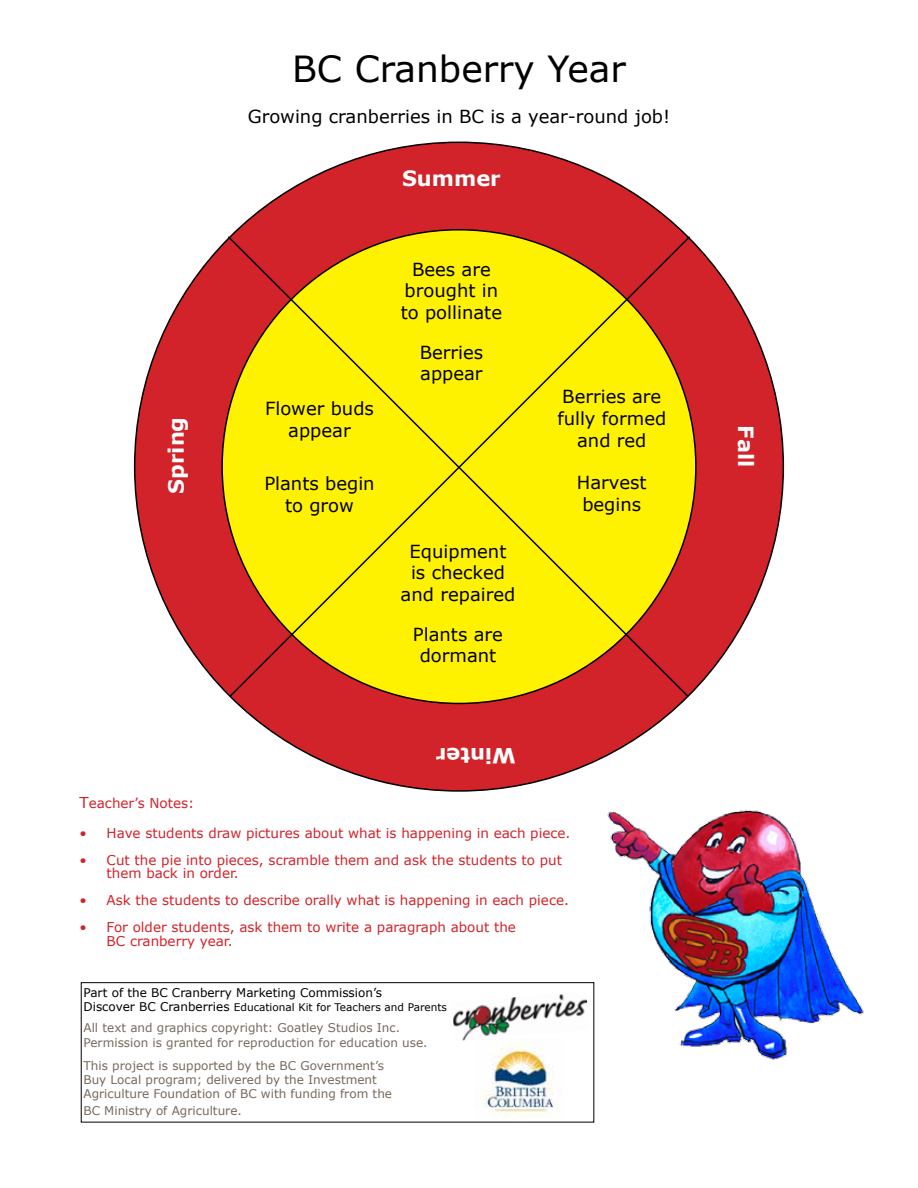
<style>
.page{position:relative;width:918px;height:1188px;background:#fff}
.page>*{position:absolute;margin:0;border:0;box-sizing:border-box;transform-origin:0 0}
.t1{font:36px "Verdana";color:#000}
.t2{font:700 21px "Verdana";color:#fff}
.t3{font:18px/21.6px "Verdana";color:#000;text-align:center}
.t4{font:13.5px/13.5px "Verdana";color:#d2232a}
.t5{font:12px/14.4px "Verdana";color:#77695c}
.t6{font:12px "Verdana";color:#000}
.t7{font:10.5px "Verdana";color:#000}
.s1{font-size:15px}
.s2{font-size:12px}
</style>
<div class="page">
<div style="left:135px;top:142px;width:648px;height:649px;background:#d2232a;border-radius:50%"></div>
<svg style="left:228px;top:235px;width:464px;height:464px"></svg>
<img style="left:607px;top:809px;width:257px;height:251px">
<div style="left:81px;top:982px;width:513px;height:140px;border:1px solid #000"></div>
<img style="left:453px;top:994px;width:135px;height:47px">
<img style="left:476px;top:1038px;width:90px;height:78px">
<h1 class="t1" style="left:292px;top:44px;width:335px">BC Cranberry Year</h1>
<h3 class="t3" style="left:248px;top:105px;width:424px">Growing cranberries in BC is a year-round job!</h3>
<h2 class="t2" style="left:402px;top:163px;width:100px">Summer</h2>
<h2 class="t2" style="left:161px;top:494px;width:78px;rotate:-90deg">Spring</h2>
<h3 class="t3" style="left:265px;top:397px;width:110px">Flower buds appear</h3>
<h3 class="t3" style="left:264px;top:472px;width:112px">Plants begin to grow</h3>
<h3 class="t3" style="left:401px;top:258px;width:103px">Bees are brought in to pollinate</h3>
<h3 class="t3" style="left:420px;top:341px;width:65px;text-align:left">Berries appear</h3>
<h3 class="t3" style="left:401px;top:540px;width:116px">Equipment is checked and repaired</h3>
<h3 class="t3" style="left:413px;top:623px;width:92px">Plants are dormant</h3>
<h2 class="t2" style="left:516px;top:771px;width:81px;rotate:-180deg">Winter</h2>
<h3 class="t3" style="left:557px;top:386px;width:110px">Berries are fully formed and red</h3>
<h3 class="t3" style="left:577px;top:472px;width:71px">Harvest begins</h3>
<p class="t4" style="left:80px;top:796px;width:116px"><span class="s1">T</span>eacher’s Notes:</p>
<p class="t4" style="left:80px;top:826px;width:492px">• Have students draw pictures about what is happening in each piece.</p>
<p class="t4" style="left:107px;top:853px;width:457px;text-indent:-27px">• Cut the pie into pieces, scramble them and ask the students to put them back in order.</p>
<p class="t4" style="left:80px;top:894px;width:491px">• Ask the students to describe orally what is happening in each piece.</p>
<p class="t4" style="left:107px;top:921px;width:411px;text-indent:-27px">• For older students, ask them to write a paragraph about the<br>BC cranberry year.</p>
<p class="t6" style="left:83px;top:984px;width:300px">Part of the BC Cranberry Marketing Commission’s</p>
<p class="t7" style="left:83px;top:1000px;width:365px"><span class="s2">Discover BC Cranberries</span> Educational Kit for Teachers and Parents</p>
<p class="t5" style="left:83px;top:1021px;width:346px">All text and graphics copyright: Goatley Studios Inc.<br>Permission is granted for reproduction for education use.</p>
<p class="t5" style="left:83px;top:1058px;width:310px">This project is supported by the BC Government’s<br>Buy Local program; delivered by the Investment<br>Agriculture Foundation of BC with funding from the</p>
<p class="t5" style="left:83px;top:1103px;width:160px">BC Ministry of Agriculture.</p>
<h2 class="t2" style="left:761px;top:425px;width:44px;rotate:90deg">Fall</h2>
</div>
